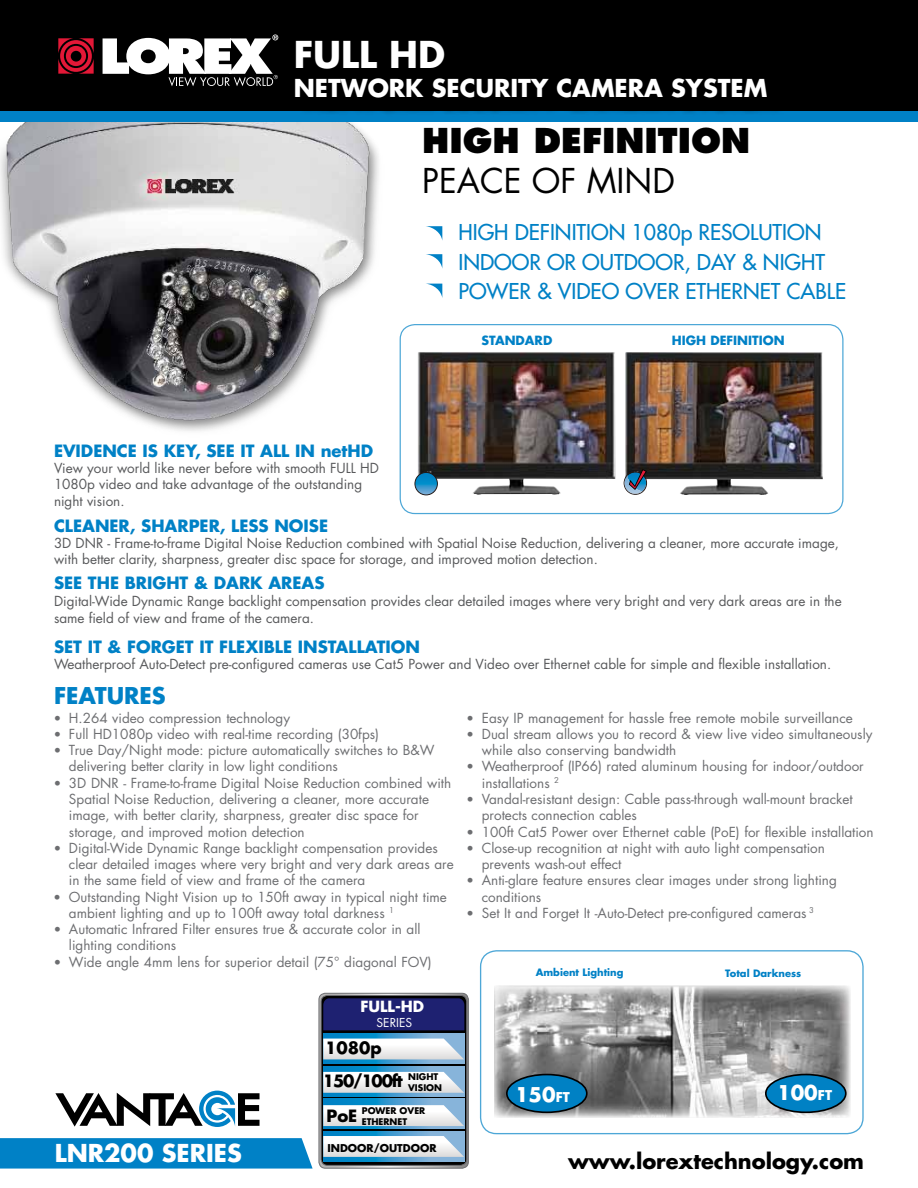
<style>
.page{position:relative;width:918px;height:1188px;background:#fff}
.page>*{position:absolute;margin:0;border:0;box-sizing:border-box;transform-origin:0 0}
.t1{font:700 36px "Futura";color:#fff}
.t2{font:800 33.3px "Futura";color:#000}
.t3{font:33.3px "Futura";color:#000}
.t4{font:700 24px "Futura";color:#fff}
.t5{font:700 22.5px "Futura";color:#0081c6}
.t6{font:21.3px/29.4px "Futura";color:#0081c6}
.t7{font:700 21px "Futura";color:#000}
.t8{font:700 19.8px "Futura";color:#fff}
.t9{font:700 16.5px "Futura";color:#0081c6}
.t10{font:700 16.5px/32.8px "Futura";letter-spacing:-.075em;color:#000}
.t11{font:700 16.5px "Futura";letter-spacing:-.04em;color:#000}
.t12{font:700 15px "Futura";color:#fff}
.t13{font:13.5px/16.2px "Futura";color:#6d6e71}
.t14{font:13.5px/16.2px "Futura";color:#58595b}
.t15{font:700 12.45px "Futura";color:#0081c6}
.t16{font:12px "Futura";color:#fff}
.t17{font:700 10.5px "Futura";color:#000}
.t18{font:700 9.9px "Futura";color:#0081c6}
.t19{font:700 9px/10.6px "Futura";color:#000}
.s1{font-family:"Helvetica Neue LT Std";font-weight:500}
.s2{font-size:13.2px}
</style>
<div class="page">
<svg style="left:426px;top:226px;width:16px;height:13px"></svg>
<svg style="left:426px;top:254px;width:16px;height:13px"></svg>
<svg style="left:428px;top:284px;width:14px;height:13px"></svg>
<div style="left:400px;top:324px;width:444px;height:190px;border:1px solid #4da7d7;border-radius:15px"></div>
<img style="left:625px;top:352px;width:198px;height:143px">
<img style="left:418px;top:352px;width:197px;height:143px">
<svg style="left:414px;top:472px;width:24px;height:23px"></svg>
<svg style="left:623px;top:469px;width:24px;height:26px"></svg>
<img style="left:494px;top:986px;width:356px;height:131px">
<div style="left:507px;top:1075px;width:80px;height:37px;background:#0081c4;border-radius:50%"></div>
<div style="left:506px;top:1074px;width:82px;height:39px;border:2px solid #000;border-radius:50%"></div>
<div style="left:766px;top:1075px;width:80px;height:37px;background:#0081c4;border-radius:50%"></div>
<div style="left:765px;top:1074px;width:82px;height:39px;border:2px solid #000;border-radius:50%"></div>
<div style="left:480px;top:950px;width:384px;height:184px;border:1px solid #4da7d7;border-radius:16px"></div>
<img style="left:0;top:122px;width:410px;height:350px">
<svg style="left:319px;top:993px;width:149px;height:175px"></svg>
<div style="left:0;top:0;width:918px;height:111px;background:#000"></div>
<div style="left:0;top:111px;width:918px;height:11px;background:#0081c6"></div>
<div style="left:298px;top:44px;width:487px;height:72px;background:#000"></div>
<svg style="left:58px;top:38px;width:36px;height:36px"></svg>
<svg style="left:103px;top:35px;width:175px;height:51px"></svg>
<svg style="left:0;top:1138px;width:313px;height:31px;background:#0985c8"></svg>
<svg style="left:55px;top:1091px;width:205px;height:36px"></svg>
<h1 class="t1" style="left:294px;top:31px;width:153px">FULL HD</h1>
<h3 class="t4" style="left:294px;top:72px;width:475px">NETWORK SECURITY CAMERA SYSTEM</h3>
<p class="t9" style="left:54px;top:440px;width:321px">EVIDENCE IS KEY, SEE IT ALL IN netHD</p>
<p class="t14" style="left:54px;top:460px;width:326px">View your world like never before with smooth FULL HD<br>1080p video and take advantage of the outstanding night vision.</p>
<h2 class="t2" style="left:422px;top:120px;width:329px">HIGH DEFINITION</h2>
<h2 class="t3" style="left:422px;top:160px;width:254px">PEACE OF MIND</h2>
<h3 class="t6" style="left:459px;top:218px;width:389px">HIGH DEFINITION 1080p RESOLUTION<br>INDOOR OR OUTDOOR, DAY &amp; NIGHT<br>POWER &amp; VIDEO OVER ETHERNET CABLE</h3>
<p class="t15" style="left:482px;top:333px;width:72px">STANDARD</p>
<p class="t15" style="left:672px;top:333px;width:114px">HIGH DEFINITION</p>
<p class="t9" style="left:54px;top:514px;width:274px">CLEANER, SHARPER, LESS NOISE</p>
<p class="t14" style="left:54px;top:535px;width:786px">3D DNR - Frame-to-frame Digital Noise Reduction combined with Spatial Noise Reduction, delivering a cleaner, more accurate image, with better clarity, sharpness, greater disc space for storage, and improved motion detection.</p>
<p class="t9" style="left:54px;top:572px;width:272px">SEE THE BRIGHT &amp; DARK AREAS</p>
<p class="t14" style="left:54px;top:592px;width:789px;line-height:17.5px">Digital-Wide Dynamic Range backlight compensation provides clear detailed images where very bright and very dark areas are in the same field of view and frame of the camera.</p>
<p class="t9" style="left:54px;top:636px;width:368px">SET IT &amp; FORGET IT FLEXIBLE INSTALLATION</p>
<p class="t14" style="left:54px;top:656px;width:779px">Weatherproof Auto-Detect pre-configured cameras use Cat5 Power and Video over Ethernet cable for simple and flexible installation.</p>
<h3 class="t5" style="left:54px;top:680px;width:113px">FEATURES</h3>
<p class="t13" style="left:54px;top:710px;width:238px"><span class="s1">•</span> H.264 video compression technology</p>
<p class="t13" style="left:54px;top:726px;width:327px"><span class="s1">•</span> Full HD1080p video with real-time recording (30fps)</p>
<p class="t13" style="left:69px;top:742px;width:367px;text-indent:-15px"><span class="s1">•</span> True Day/Night mode: picture automatically switches to B&amp;W delivering better clarity in low light conditions</p>
<p class="t13" style="left:69px;top:775px;width:384px;text-indent:-15px"><span class="s1">•</span> 3D DNR - Frame-to-frame Digital Noise Reduction combined with Spatial Noise Reduction, delivering a cleaner, more accurate image, with better clarity, sharpness, greater disc space for storage, and improved motion detection</p>
<p class="t13" style="left:69px;top:840px;width:386px;text-indent:-15px"><span class="s1">•</span> Digital-Wide Dynamic Range backlight compensation provides clear detailed images where very bright and very dark areas are in the same field of view and frame of the camera</p>
<p class="t13" style="left:69px;top:889px;width:379px;text-indent:-15px"><span class="s1">•</span> Outstanding Night Vision up to 150ft away in typical night time ambient lighting and up to 100ft away total darkness <sup>1</sup></p>
<p class="t13" style="left:69px;top:921px;width:353px;text-indent:-15px"><span class="s1">•</span> Automatic Infrared Filter ensures true &amp; accurate color in all lighting conditions</p>
<p class="t13" style="left:54px;top:954px;width:379px"><span class="s1">•</span> Wide angle 4mm lens for superior detail (75° diagonal FOV)</p>
<p class="t12" style="left:360px;top:997px;width:65px">FULL-HD</p>
<p class="t16" style="left:377px;top:1015px;width:37px">SERIES</p>
<p class="t10" style="left:323px;top:1032px;width:117px">1080p<br>150/100ft <sup>NIGHT</sup></p>
<p class="t19" style="left:408px;top:1082px;width:35px">VISION</p>
<h3 class="t4" style="left:55px;top:1137px;width:186px">LNR200 Series</h3>
<p class="t19" style="left:362px;top:1105px;width:65px">POWER OVER<br>ETHERNET</p>
<p class="t11" style="left:326px;top:1105px;width:30px">PoE</p>
<p class="t17" style="left:327px;top:1141px;width:111px">INDOOR/OUTDOOR</p>
<p class="t13" style="left:467px;top:710px;width:387px"><span class="s1">•</span> Easy IP management for hassle free remote mobile surveillance</p>
<p class="t13" style="left:482px;top:726px;width:392px;text-indent:-15px"><span class="s1">•</span> Dual stream allows you to record &amp; view live video simultaneously while also conserving bandwidth</p>
<p class="t13" style="left:482px;top:759px;width:383px;text-indent:-15px"><span class="s1">•</span> Weatherproof (IP66) rated aluminum housing for indoor/outdoor installations <sup>2</sup></p>
<p class="t13" style="left:482px;top:791px;width:372px;text-indent:-15px"><span class="s1">•</span> Vandal-resistant design: Cable pass-through wall-mount bracket protects connection cables</p>
<p class="t13" style="left:467px;top:824px;width:408px"><span class="s1">•</span> 100ft Cat5 Power over Ethernet cable (PoE) for flexible installation</p>
<p class="t13" style="left:482px;top:840px;width:345px;text-indent:-15px"><span class="s1">•</span> Close-up recognition at night with auto light compensation prevents wash-out effect</p>
<p class="t13" style="left:482px;top:872px;width:356px;text-indent:-15px"><span class="s1">•</span> Anti-glare feature ensures clear images under strong lighting conditions</p>
<p class="t13" style="left:467px;top:905px;width:349px"><span class="s1">•</span> Set It and Forget It -Auto-Detect pre-configured cameras <sup>3</sup></p>
<p class="t18" style="left:536px;top:966px;width:89px">Ambient Lighting</p>
<p class="t18" style="left:725px;top:967px;width:78px">Total Darkness</p>
<h3 class="t8" style="left:515px;top:1081px;width:56px">150<span class="s2">FT</span></h3>
<h3 class="t8" style="left:777px;top:1080px;width:56px">100<span class="s2">FT</span></h3>
<h3 class="t7" style="left:568px;top:1147px;width:297px">www.lorextechnology.com</h3>
</div>
